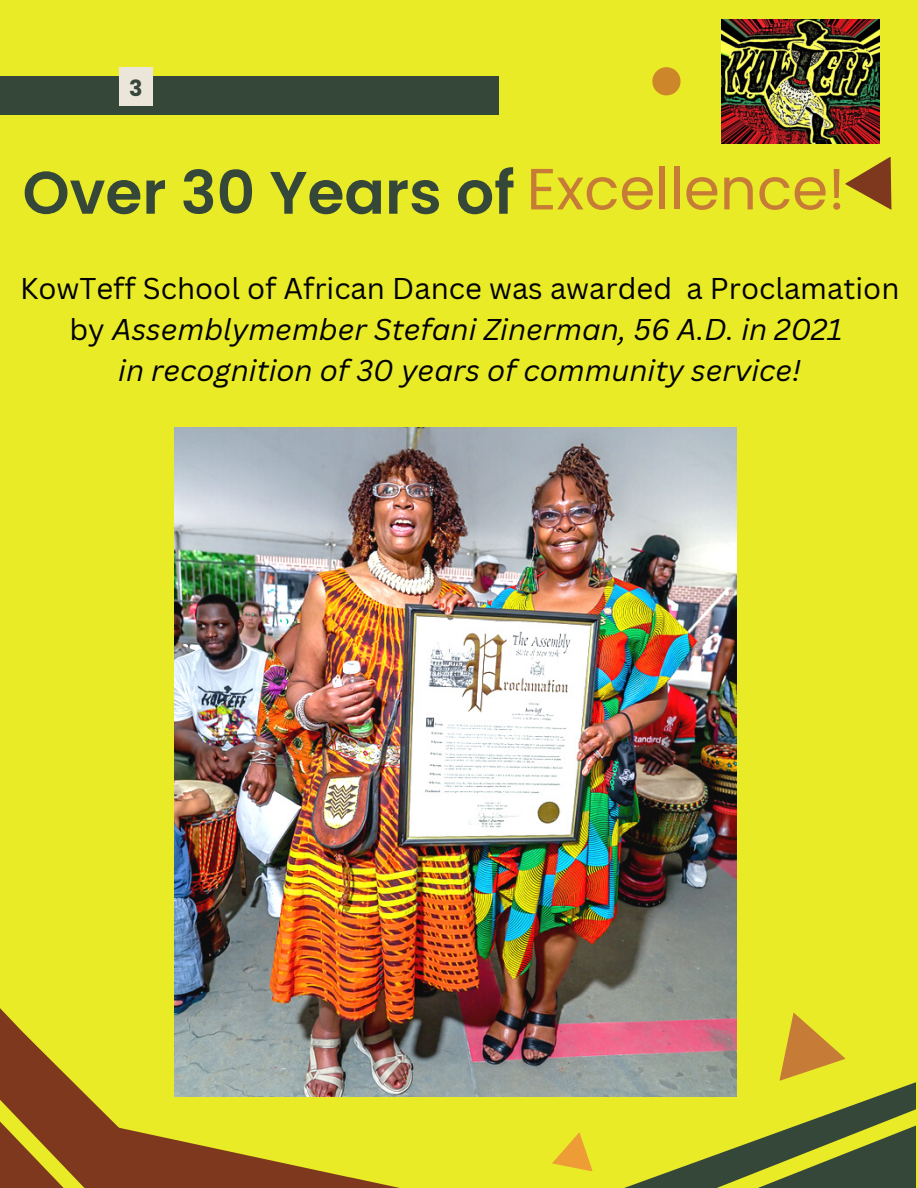
<style>
.page{position:relative;width:918px;height:1188px;background:#e9eb27}
.page>*{position:absolute;margin:0;border:0;box-sizing:border-box;transform-origin:0 0}
.t1{font:600 59.85px "Poppins";color:#354739}
.t2{font:italic 29.25px/40.7px "Canva Sans";color:#000;text-align:center}
.t3{font:700 22.2px "Poppins";color:#354739}
.s1{font-weight:400;font-size:58.05px;color:#c67b37}
.s2{font-style:normal}
</style>
<div class="page">
<img style="left:175px;top:427px;width:561px;height:631px">
<svg style="left:516px;top:1058px;width:221px;height:23px;background:#919c99"></svg>
<img style="left:174px;top:925px;width:342px;height:156px">
<svg style="left:283px;top:1081px;width:633px;height:107px"></svg>
<svg style="left:0;top:986px;width:283px;height:202px"></svg>
<svg style="left:440px;top:1085px;width:476px;height:103px"></svg>
<svg style="left:752px;top:1012px;width:94px;height:92px"></svg>
<svg style="left:845px;top:157px;width:47px;height:53px"></svg>
<svg style="left:549px;top:1132px;width:57px;height:56px"></svg>
<div style="left:0;top:76px;width:499px;height:38px;background:#354739"></div>
<div style="left:119px;top:68px;width:34px;height:38px;background:#ebe5da"></div>
<div style="left:652px;top:67px;width:29px;height:28px;background:#ce862a;border-radius:50%"></div>
<img style="left:722px;top:19px;width:157px;height:125px">
<p class="t3" style="left:129px;top:73px;width:15px">3</p>
<h1 class="t1" style="left:23px;top:151px;width:824px">Over 30 Years of <span class="s1">Excellence!</span></h1>
<p class="t2" style="left:20px;top:268px;width:881px"><span class="s2">KowTeff School of African Dance was awarded a Proclamation by</span> Assemblymember Stefani Zinerman, 56 A.D. in 2021<br>in recognition of 30 years of community service!</p>
</div>
